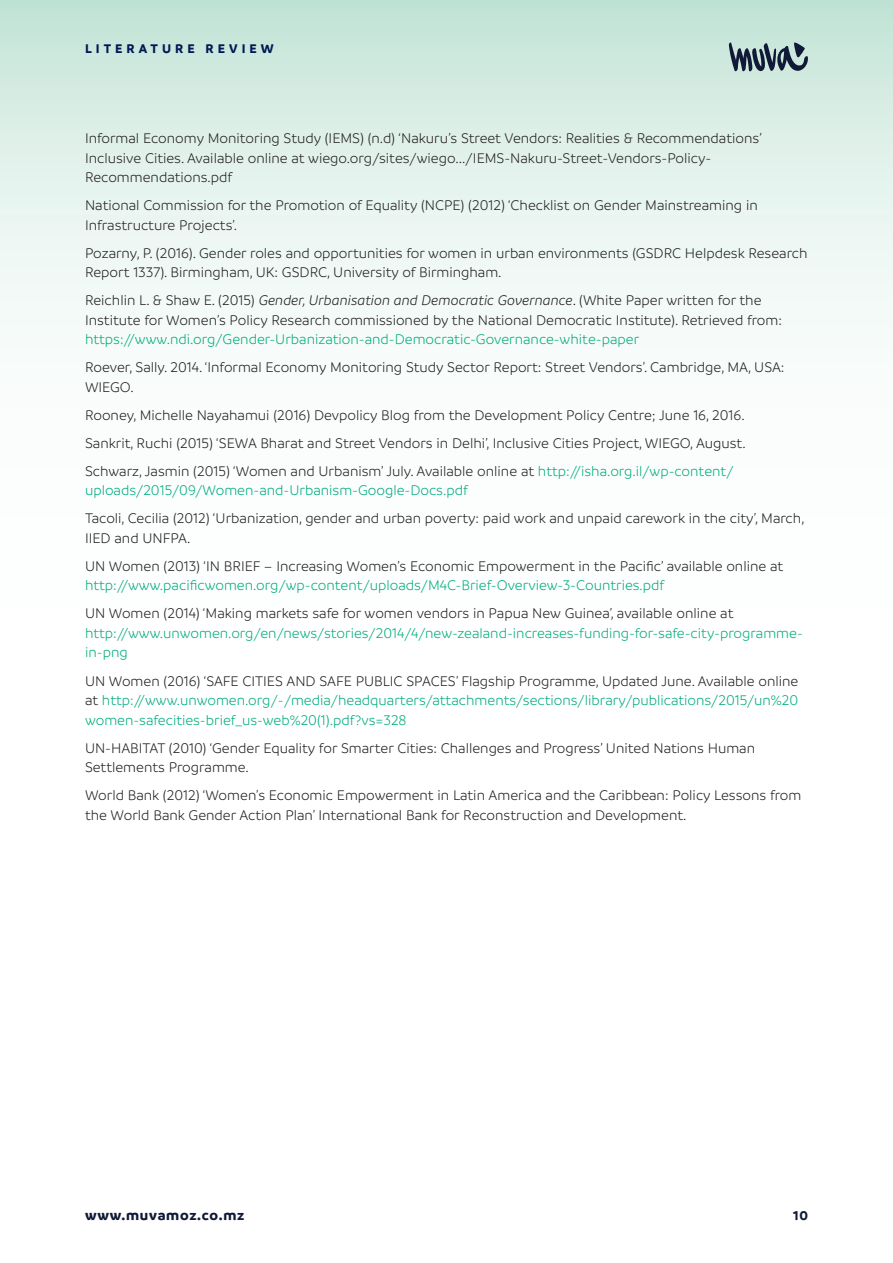
<style>
.page{position:relative;width:893px;height:1263px;background:#fff}
.page>*{position:absolute;margin:0;border:0;box-sizing:border-box;transform-origin:0 0}
.t1{font:300 15px/19.5px "Branding";color:#231f20}
.t2{font:300 15px/19.5px "Branding";color:#00ac7c}
.t3{font:700 15px "Branding";letter-spacing:.05em;color:#101935}
.t4{font:700 13.5px "Branding";letter-spacing:.3em;color:#001954}
.t5{font:700 13.5px "Branding";color:#101935}
.s1{font-style:italic}
.s2{color:#00ac7c}
.s3{color:#231f20}
</style>
<div class="page">
<svg style="left:0;top:0;width:893px;height:326px"></svg>
<svg style="left:729px;top:42px;width:79px;height:30px;background:#778b91"></svg>
<p class="t4" style="left:85px;top:41px;width:190px">LITERATURE REVIEW</p>
<p class="t1" style="left:85px;top:129px;width:678px">Informal Economy Monitoring Study (IEMS) (n.d) ‘Nakuru’s Street Vendors: Realities &amp; Recommendations’<br>Inclusive Cities. Available online at wiego.org/sites/wiego.../IEMS-Nakuru-Street-Vendors-Policy-<br>Recommendations.pdf</p>
<p class="t1" style="left:85px;top:196px;width:674px">National Commission for the Promotion of Equality (NCPE) (2012) ‘Checklist on Gender Mainstreaming in<br>Infrastructure Projects’.</p>
<p class="t1" style="left:85px;top:243px;width:724px">Pozarny, P. (2016). Gender roles and opportunities for women in urban environments (GSDRC Helpdesk Research<br>Report 1337). Birmingham, UK: GSDRC, University of Birmingham.</p>
<p class="t1" style="left:85px;top:291px;width:698px">Reichlin L. &amp; Shaw E. (2015) <span class="s1">Gender, Urbanisation and Democratic Governance</span>. (White Paper written for the<br>Institute for Women’s Policy Research commissioned by the National Democratic Institute). Retrieved from:</p>
<p class="t2" style="left:85px;top:330px;width:556px">https://www.ndi.org/Gender-Urbanization-and-Democratic-Governance-white-paper</p>
<p class="t1" style="left:85px;top:358px;width:701px">Roever, Sally. 2014. ‘Informal Economy Monitoring Study Sector Report: Street Vendors’. Cambridge, MA, USA:<br>WIEGO.</p>
<p class="t1" style="left:85px;top:401px;width:662px;line-height:28px;text-align:justify">Rooney, Michelle Nayahamui (2016) Devpolicy Blog from the Development Policy Centre; June 16, 2016.<br>Sankrit, Ruchi (2015) ‘SEWA Bharat and Street Vendors in Delhi’, Inclusive Cities Project, WIEGO, August.<br>Schwarz, Jasmin (2015) ‘Women and Urbanism’ July. Available online at <span class="s2">http://isha.org.il/wp-content/</span></p>
<p class="t2" style="left:85px;top:481px;width:384px">uploads/2015/09/Women-and-Urbanism-Google-Docs.pdf</p>
<p class="t1" style="left:85px;top:509px;width:721px">Tacoli, Cecilia (2012) ‘Urbanization, gender and urban poverty: paid work and unpaid carework in the city’, March,<br>IIED and UNFPA.</p>
<p class="t1" style="left:85px;top:556px;width:700px">UN Women (2013) ‘IN BRIEF – Increasing Women’s Economic Empowerment in the Pacific’ available online at</p>
<p class="t2" style="left:85px;top:576px;width:581px">http://www.pacificwomen.org/wp-content/uploads/M4C-Brief-Overview-3-Countries.pdf</p>
<p class="t1" style="left:85px;top:604px;width:650px">UN Women (2014) ‘Making markets safe for women vendors in Papua New Guinea’, available online at</p>
<p class="t2" style="left:85px;top:623px;width:719px">http://www.unwomen.org/en/news/stories/2014/4/new-zealand-increases-funding-for-safe-city-programme&shy;in-png</p>
<p class="t2" style="left:85px;top:671px;width:715px;text-align:justify"><span class="s3">UN Women (2016) ‘SAFE CITIES AND SAFE PUBLIC SPACES’ Flagship Programme, Updated June. Available online at</span> http://www.unwomen.org/-/media/headquarters/attachments/sections/library/publications/2015/un%20 women-safecities-brief_us-web%20(1).pdf?vs=328</p>
<p class="t1" style="left:85px;top:738px;width:672px">UN-HABITAT (2010) ‘Gender Equality for Smarter Cities: Challenges and Progress’ United Nations Human<br>Settlements Programme.</p>
<p class="t1" style="left:85px;top:785px;width:718px">World Bank (2012) ‘Women’s Economic Empowerment in Latin America and the Caribbean: Policy Lessons from the World Bank Gender Action Plan’ International Bank for Reconstruction and Development.</p>
<p class="t3" style="left:85px;top:1207px;width:161px">www.muvamoz.co.mz</p>
<p class="t5" style="left:793px;top:1208px;width:16px">10</p>
</div>
